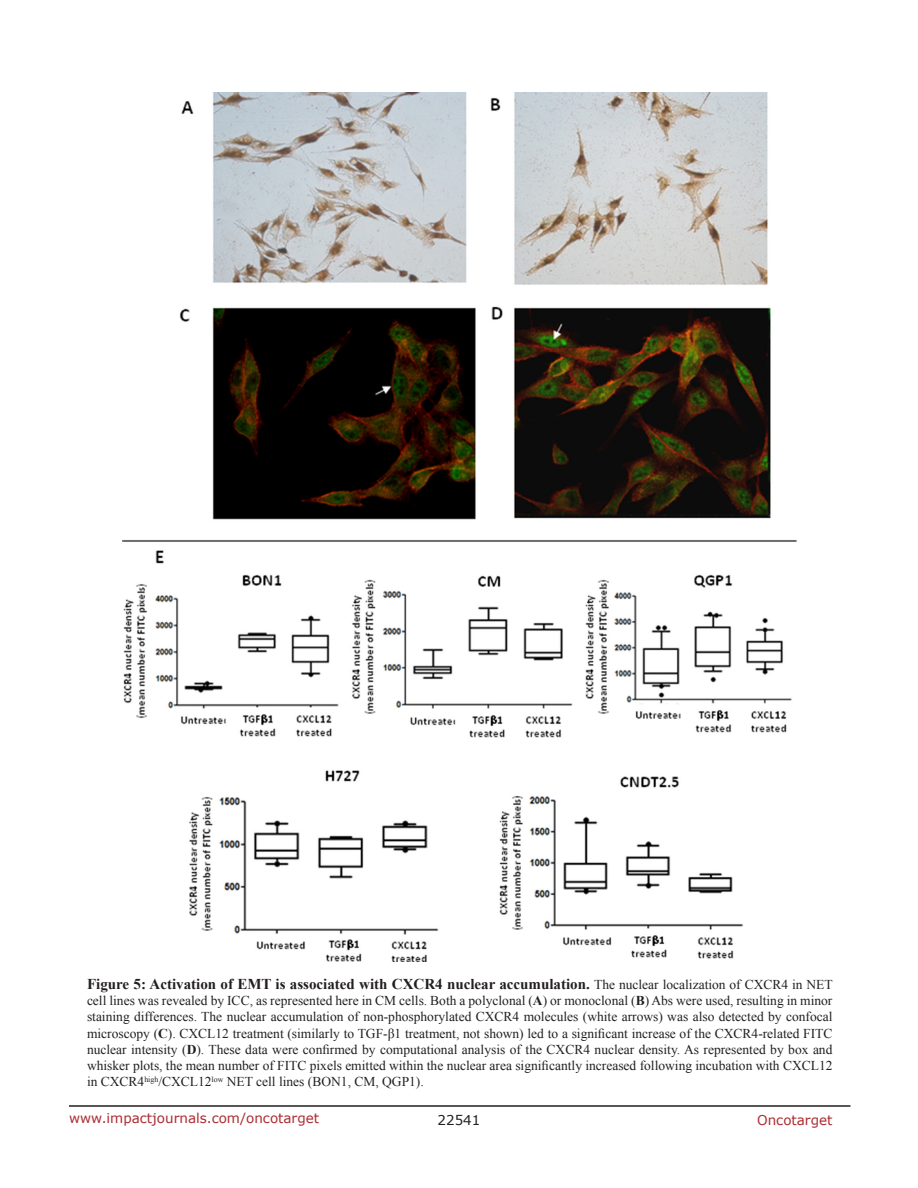
<style>
.page{position:relative;width:918px;height:1188px;background:#fff}
.page>*{position:absolute;margin:0;border:0;box-sizing:border-box;transform-origin:0 0}
.FigureText{font:700 15px "Times New Roman";color:#231f20}
.FigureText-2{font:13.5px/16.2px "Times New Roman";color:#231f20;text-align:justify}
.t1{font:13.5px "Verdana";color:#ac2b31}
.t2{font:13.5px "Verdana";color:#231f20}
.s1{font-weight:400;font-size:13.5px}
.s2{font-weight:700}
</style>
<div class="page">
<hr style="left:69px;top:1105px;width:781px;height:2px;background:#231f20">
<img style="left:123px;top:92px;width:674px;height:870px">
<p class="FigureText" style="left:87px;top:974px;width:747px">Figure 5: Activation of EMT is associated with CXCR4 nuclear accumulation. <span class="s1">The nuclear localization of CXCR4 in NET</span></p>
<p class="FigureText-2" style="left:87px;top:992px;width:747px">cell lines was revealed by ICC, as represented here in CM cells. Both a polyclonal (<span class="s2">A</span>) or monoclonal (<span class="s2">B</span>) Abs were used, resulting in minor staining differences. The nuclear accumulation of non-phosphorylated CXCR4 molecules (white arrows) was also detected by confocal microscopy (<span class="s2">C</span>). CXCL12 treatment (similarly to TGF-β1 treatment, not shown) led to a significant increase of the CXCR4-related FITC nuclear intensity (<span class="s2">D</span>). These data were confirmed by computational analysis of the CXCR4 nuclear density. As represented by box and whisker plots, the mean number of FITC pixels emitted within the nuclear area significantly increased following incubation with CXCL12 in CXCR4<sup>high</sup>/CXCL12<sup>low</sup> NET cell lines (BON1, CM, QGP1).</p>
<p class="t1" style="left:69px;top:1109px;width:252px">www.impactjournals.com/oncotarget</p>
<p class="t2" style="left:438px;top:1111px;width:44px">22541</p>
<p class="t1" style="left:757px;top:1111px;width:77px">Oncotarget</p>
</div>
